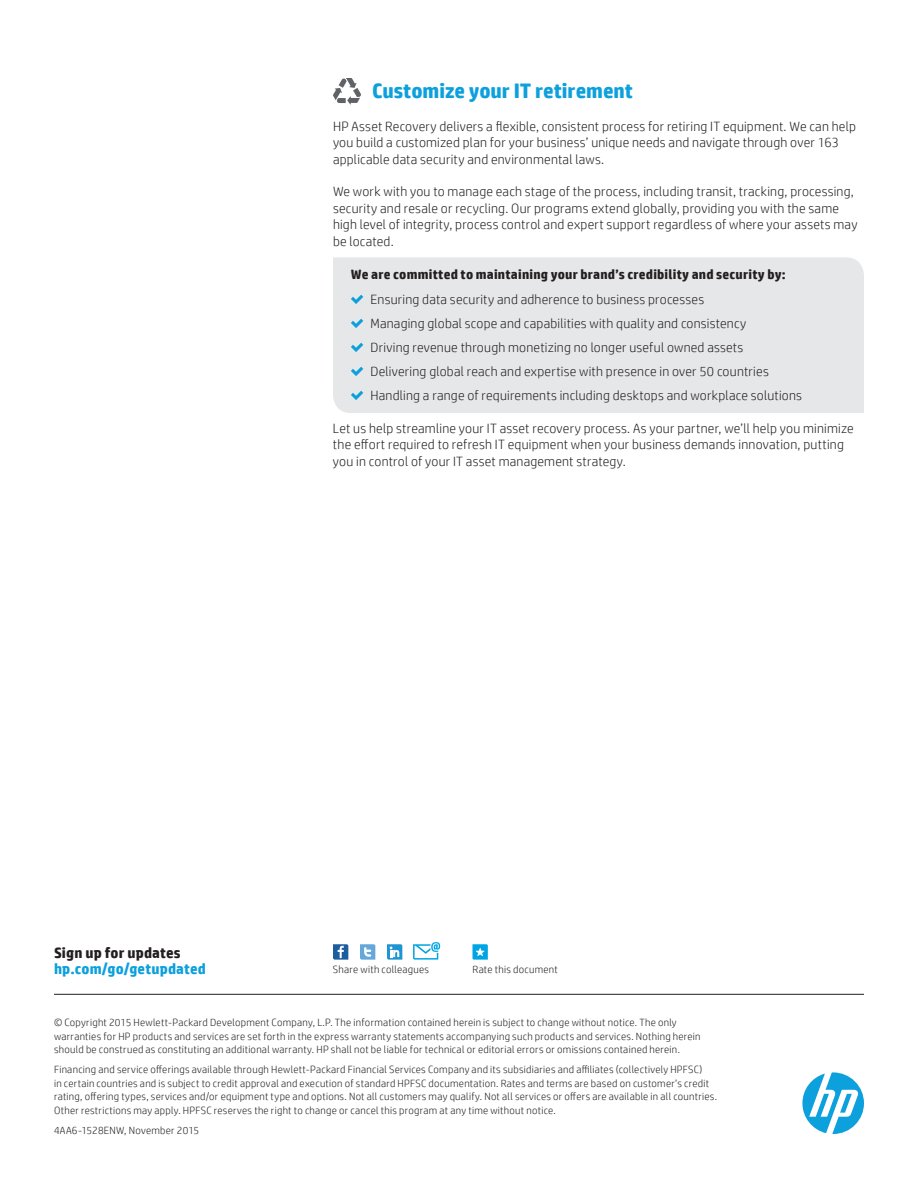
<style>
.page{position:relative;width:918px;height:1188px;background:#fff}
.page>*{position:absolute;margin:0;border:0;box-sizing:border-box;transform-origin:0 0}
.t1{font:700 21px "HP Simplified";color:#0ca0dd}
.t2{font:700 15px "HP Simplified";letter-spacing:.01em;color:#0ca0dd}
.t3{font:700 15px "HP Simplified";letter-spacing:.01em;color:#231f20}
.t4{font:300 13.5px/16.5px "HP Simplified";letter-spacing:.015em;color:#231f20}
.t5{font:700 13.5px "HP Simplified";letter-spacing:.015em;color:#231f20}
.t6{font:300 10.5px/13.5px "HP Simplified";letter-spacing:.025em;color:#231f20}
</style>
<div class="page">
<svg style="left:473px;top:944px;width:15px;height:16px"></svg>
<svg style="left:333px;top:944px;width:15px;height:16px"></svg>
<svg style="left:360px;top:944px;width:15px;height:16px"></svg>
<svg style="left:387px;top:944px;width:15px;height:16px"></svg>
<svg style="left:413px;top:942px;width:27px;height:18px"></svg>
<svg style="left:802px;top:1072px;width:62px;height:62px"></svg>
<hr style="left:54px;top:994px;width:810px;height:1px;background:#231f20">
<div style="left:333px;top:257px;width:531px;height:156px;background:#e6e7e9"></div>
<svg style="left:333px;top:78px;width:28px;height:27px"></svg>
<svg style="left:351px;top:295px;width:12px;height:9px"></svg>
<svg style="left:351px;top:319px;width:12px;height:9px"></svg>
<svg style="left:351px;top:343px;width:12px;height:9px"></svg>
<svg style="left:351px;top:367px;width:12px;height:9px"></svg>
<svg style="left:351px;top:391px;width:12px;height:9px"></svg>
<h1 class="t1" style="left:372px;top:78px;width:263px">Customize your IT retirement</h1>
<p class="t4" style="left:333px;top:118px;width:525px">HP Asset Recovery delivers a flexible, consistent process for retiring IT equipment. We can help you build a customized plan for your business’ unique needs and navigate through over 163 applicable data security and environmental laws.</p>
<p class="t4" style="left:333px;top:183px;width:526px">We work with you to manage each stage of the process, including transit, tracking, processing, security and resale or recycling. Our programs extend globally, providing you with the same high level of integrity, process control and expert support regardless of where your assets may be located.</p>
<p class="t5" style="left:351px;top:266px;width:436px">We are committed to maintaining your brand’s credibility and security by:</p>
<p class="t4" style="left:370px;top:287px;width:433px;line-height:24px">Ensuring data security and adherence to business processes<br>Managing global scope and capabilities with quality and consistency<br>Driving revenue through monetizing no longer useful owned assets Delivering global reach and expertise with presence in over 50 countries Handling a range of requirements including desktops and workplace solutions</p>
<p class="t4" style="left:333px;top:420px;width:522px">Let us help streamline your IT asset recovery process. As your partner, we’ll help you minimize the effort required to refresh IT equipment when your business demands innovation, putting you in control of your IT asset management strategy.</p>
<p class="t3" style="left:54px;top:944px;width:128px">Sign up for updates</p>
<p class="t2" style="left:54px;top:960px;width:153px">hp.com/go/getupdated</p>
<p class="t6" style="left:333px;top:962px;width:98px">Share with colleagues</p>
<p class="t6" style="left:472px;top:962px;width:87px">Rate this document</p>
<p class="t6" style="left:54px;top:1015px;width:648px">© Copyright 2015 Hewlett-Packard Development Company, L.P. The information contained herein is subject to change without notice. The only warranties for HP products and services are set forth in the express warranty statements accompanying such products and services. Nothing herein should be construed as constituting an additional warranty. HP shall not be liable for technical or editorial errors or omissions contained herein.</p>
<p class="t6" style="left:54px;top:1063px;width:665px">Financing and service offerings available through Hewlett-Packard Financial Services Company and its subsidiaries and affiliates (collectively HPFSC)<br>in certain countries and is subject to credit approval and execution of standard HPFSC documentation. Rates and terms are based on customer’s credit rating, offering types, services and/or equipment type and options. Not all customers may qualify. Not all services or offers are available in all countries.<br>Other restrictions may apply. HPFSC reserves the right to change or cancel this program at any time without notice.</p>
<p class="t6" style="left:54px;top:1123px;width:147px">4AA6-1528ENW, November 2015</p>
</div>
